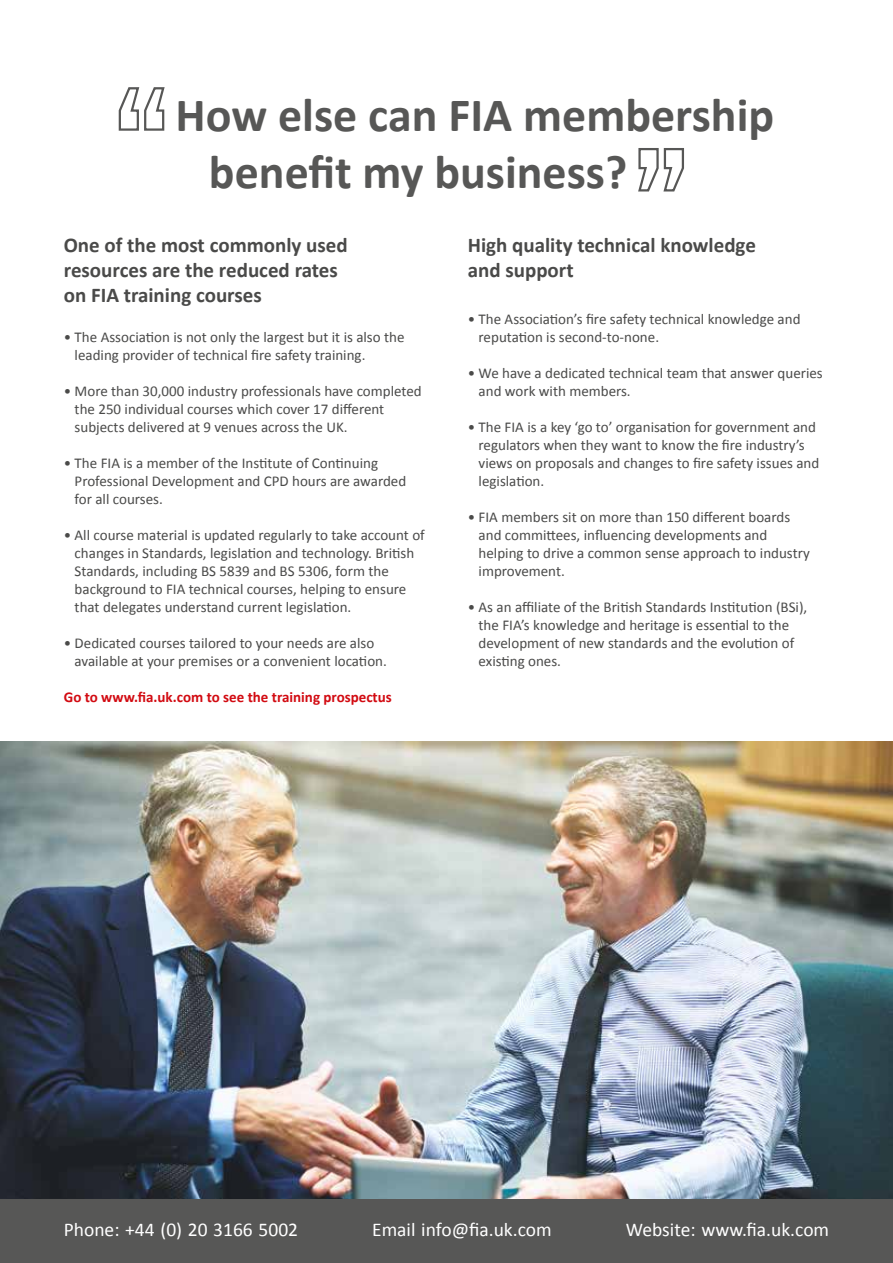
<style>
.page{position:relative;width:893px;height:1263px;background:#fff}
.page>*{position:absolute;margin:0;border:0;box-sizing:border-box;transform-origin:0 0}
.t1{font:700 48px/57.6px "Calibri";color:#575756}
.t2{font:700 21px/25.2px "Calibri";color:#4a4a49}
.t3{font:19.5px "Calibri";color:#fff}
.t4{font:15px/18px "Calibri";color:#4a4a49}
.t5{font:700 15px "Calibri";color:#d20a11}
</style>
<div class="page">
<img style="left:0;top:742px;width:893px;height:457px">
<svg style="left:118px;top:87px;width:47px;height:44px"></svg>
<svg style="left:638px;top:148px;width:46px;height:44px"></svg>
<div style="left:0;top:1199px;width:893px;height:64px;background:#575756"></div>
<h1 class="t1" style="left:209px;top:84px;width:567px;text-indent:-33px">How else can FIA membership benefit my business?</h1>
<h2 class="t2" style="left:64px;top:231px;width:285px">One of the most commonly used resources are the reduced rates on FIA training courses</h2>
<p class="t4" style="left:75px;top:327px;width:331px;text-indent:-11px">• The Association is not only the largest but it is also the leading provider of technical fire safety training.</p>
<p class="t4" style="left:75px;top:381px;width:349px;text-indent:-11px">• More than 30,000 industry professionals have completed the 250 individual courses which cover 17 different subjects delivered at 9 venues across the UK.</p>
<p class="t4" style="left:75px;top:453px;width:333px;text-indent:-11px">• The FIA is a member of the Institute of Continuing<br>Professional Development and CPD hours are awarded for all courses.</p>
<p class="t4" style="left:75px;top:525px;width:352px;text-indent:-11px">• All course material is updated regularly to take account of changes in Standards, legislation and technology. British Standards, including BS 5839 and BS 5306, form the background to FIA technical courses, helping to ensure that delegates understand current legislation.</p>
<p class="t4" style="left:75px;top:633px;width:314px;text-indent:-11px">• Dedicated courses tailored to your needs are also available at your premises or a convenient location.</p>
<p class="t5" style="left:64px;top:688px;width:330px">Go to www.fia.uk.com to see the training prospectus</p>
<h2 class="t2" style="left:468px;top:231px;width:290px">High quality technical knowledge and support</h2>
<p class="t4" style="left:479px;top:309px;width:323px;text-indent:-11px">• The Association’s fire safety technical knowledge and reputation is second-to-none.</p>
<p class="t4" style="left:479px;top:363px;width:346px;text-indent:-11px">• We have a dedicated technical team that answer queries and work with members.</p>
<p class="t4" style="left:479px;top:417px;width:342px;text-indent:-11px">• The FIA is a key ‘go to’ organisation for government and regulators when they want to know the fire industry’s views on proposals and changes to fire safety issues and legislation.</p>
<p class="t4" style="left:479px;top:507px;width:333px;text-indent:-11px">• FIA members sit on more than 150 different boards and committees, influencing developments and helping to drive a common sense approach to industry improvement.</p>
<p class="t4" style="left:479px;top:597px;width:330px;text-indent:-11px">• As an affiliate of the British Standards Institution (BSi), the FIA’s knowledge and heritage is essential to the development of new standards and the evolution of existing ones.</p>
<h3 class="t3" style="left:64px;top:1217px;width:236px">Phone: +44 (0) 20 3166 5002</h3>
<h3 class="t3" style="left:372px;top:1217px;width:181px">Email info@fia.uk.com</h3>
<h3 class="t3" style="left:626px;top:1217px;width:205px">Website: www.fia.uk.com</h3>
</div>
